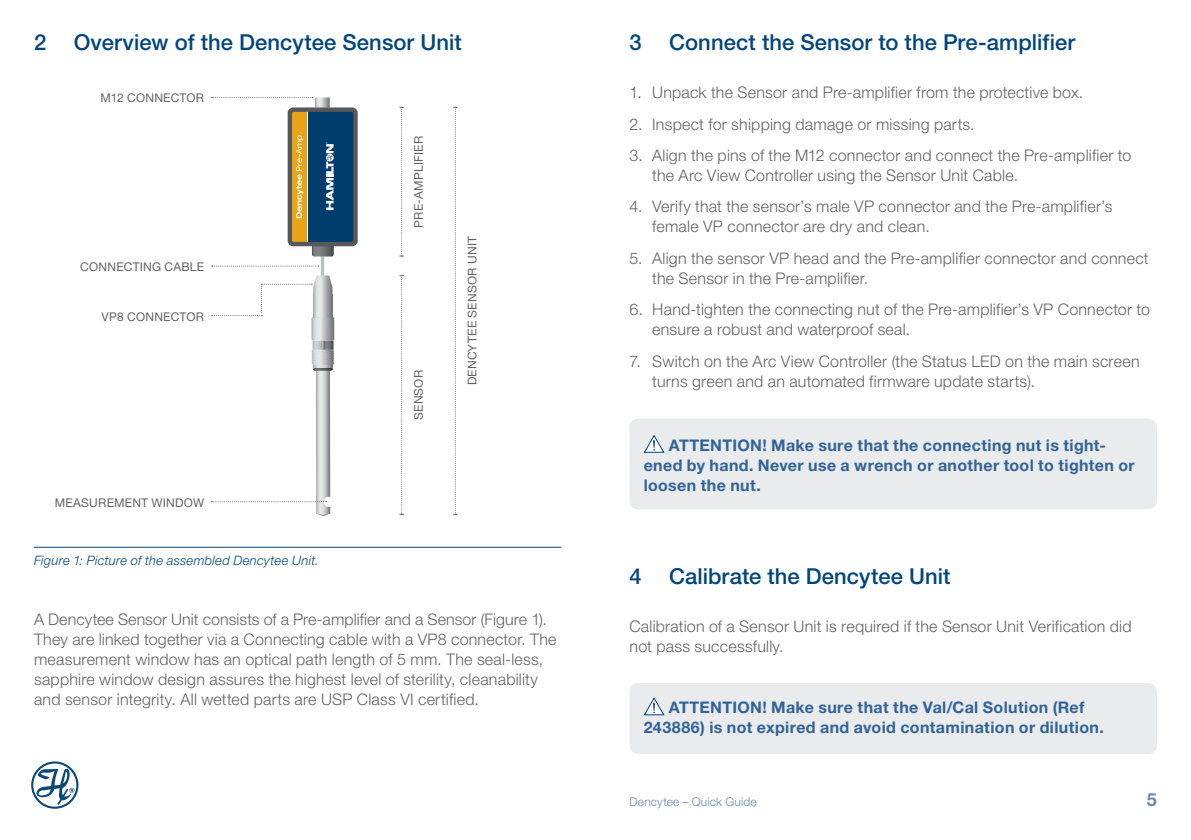
<style>
.page{position:relative;width:1191px;height:840px;background:#fff}
.page>*{position:absolute;margin:0;border:0;box-sizing:border-box;transform-origin:0 0}
.t1{font:500 22px "Helvetica Neue LT Pro";letter-spacing:.005em;color:#00467e}
.t2{font:700 18px "Helvetica Neue LT Pro";color:#6b89b4}
.t3{font:300 16px/20px "Helvetica Neue LT Pro";letter-spacing:.015em;color:#636366}
.t4{font:700 16px/20px "Helvetica Neue LT Pro";letter-spacing:.025em;color:#306397}
.t5{font:italic 300 13px "Helvetica Neue LT Pro";letter-spacing:.02em;color:#00467e}
.t6{font:12px "Helvetica Neue LT Pro";letter-spacing:.02em;color:#636366}
.t7{font:300 12px "Helvetica Neue LT Pro";letter-spacing:.015em;color:#6b89b4}
</style>
<div class="page">
<svg style="left:31px;top:761px;width:47px;height:47px"></svg>
<hr style="left:34px;top:546px;width:527px;height:1px;background:#00467e">
<svg style="left:212px;top:97px;width:101px;height:1px"></svg>
<hr style="left:321px;top:245px;width:3px;height:36px;background:#bcbdc0">
<svg style="left:312px;top:246px;width:22px;height:10px"></svg>
<svg style="left:315px;top:97px;width:15px;height:10px"></svg>
<div style="left:292px;top:111px;width:15px;height:131px;background:#e8a416"></div>
<div style="left:308px;top:111px;width:45px;height:131px;background:#003d6c"></div>
<svg style="left:326px;top:142px;width:8px;height:68px"></svg>
<svg style="left:296px;top:135px;width:7px;height:83px"></svg>
<div style="left:288px;top:107px;width:70px;height:139px;border:4px solid #57585a;border-radius:4px"></div>
<svg style="left:212px;top:265px;width:107px;height:1px"></svg>
<svg style="left:211px;top:275px;width:123px;height:240px"></svg>
<svg style="left:399px;top:107px;width:5px;height:149px"></svg>
<svg style="left:399px;top:275px;width:5px;height:239px"></svg>
<svg style="left:453px;top:107px;width:4px;height:407px"></svg>
<div style="left:629px;top:418px;width:528px;height:91px;background:#eaebec;border-radius:9px"></div>
<svg style="left:643px;top:434px;width:22px;height:19px"></svg>
<div style="left:629px;top:682px;width:528px;height:71px;background:#eaebec;border-radius:9px"></div>
<svg style="left:644px;top:697px;width:21px;height:18px"></svg>
<h1 class="t1" style="left:34px;top:29px;width:429px">2 Overview of the Dencytee Sensor Unit</h1>
<p class="t6" style="left:101px;top:90px;width:105px">M12 CONNECTOR</p>
<p class="t6" style="left:80px;top:259px;width:125px">CONNECTING CABLE</p>
<p class="t6" style="left:102px;top:309px;width:104px">VP8 CONNECTOR</p>
<p class="t6" style="left:55px;top:494px;width:151px">MEASUREMENT WINDOW</p>
<p class="t5" style="left:34px;top:552px;width:286px">Figure 1: Picture of the assembled Dencytee Unit.</p>
<p class="t6" style="left:411px;top:227px;width:93px;rotate:-90deg">PRE-AMPLIFIER</p>
<p class="t6" style="left:411px;top:420px;width:52px;rotate:-90deg">SENSOR</p>
<p class="t6" style="left:465px;top:385px;width:150px;rotate:-90deg">DENCYTEE SENSOR UNIT</p>
<p class="t3" style="left:34px;top:608px;width:524px">A Dencytee Sensor Unit consists of a Pre-amplifier and a Sensor (Figure 1).<br>They are linked together via a Connecting cable with a VP8 connector. The measurement window has an optical path length of 5 mm. The seal-less, sapphire window design assures the highest level of sterility, cleanability and sensor integrity. All wetted parts are USP Class VI certified.</p>
<h1 class="t1" style="left:629px;top:29px;width:447px">3 Connect the Sensor to the Pre-amplifier</h1>
<p class="t3" style="left:629px;top:82px;width:455px">1. Unpack the Sensor and Pre-amplifier from the protective box.</p>
<p class="t3" style="left:629px;top:113px;width:347px">2. Inspect for shipping damage or missing parts.</p>
<p class="t3" style="left:652px;top:145px;width:480px;text-indent:-23px">3. Align the pins of the M12 connector and connect the Pre-amplifier to the Arc View Controller using the Sensor Unit Cable.</p>
<p class="t3" style="left:652px;top:196px;width:462px;text-indent:-23px">4. Verify that the sensor’s male VP connector and the Pre-amplifier’s female VP connector are dry and clean.</p>
<p class="t3" style="left:652px;top:247px;width:498px;text-indent:-23px">5. Align the sensor VP head and the Pre-amplifier connector and connect the Sensor in the Pre-amplifier.</p>
<p class="t3" style="left:652px;top:299px;width:499px;text-indent:-23px">6. Hand-tighten the connecting nut of the Pre-amplifier’s VP Connector to ensure a robust and waterproof seal.</p>
<p class="t3" style="left:652px;top:350px;width:489px;text-indent:-23px">7. Switch on the Arc View Controller (the Status LED on the main screen turns green and an automated firmware update starts).</p>
<p class="t4" style="left:643px;top:434px;width:492px;text-indent:25px">ATTENTION! Make sure that the connecting nut is tight&shy;ened by hand. Never use a wrench or another tool to tighten or loosen the nut.</p>
<h1 class="t1" style="left:629px;top:562px;width:322px">4 Calibrate the Dencytee Unit</h1>
<p class="t3" style="left:629px;top:615px;width:503px">Calibration of a Sensor Unit is required if the Sensor Unit Verification did not pass successfully.</p>
<p class="t4" style="left:643px;top:696px;width:461px;text-align:center">ATTENTION! Make sure that the Val/Cal Solution (Ref<br>243886) is not expired and avoid contamination or dilution.</p>
<p class="t7" style="left:629px;top:793px;width:129px">Dencytee – Quick Guide</p>
<p class="t2" style="left:1147px;top:787px;width:12px">5</p>
</div>
